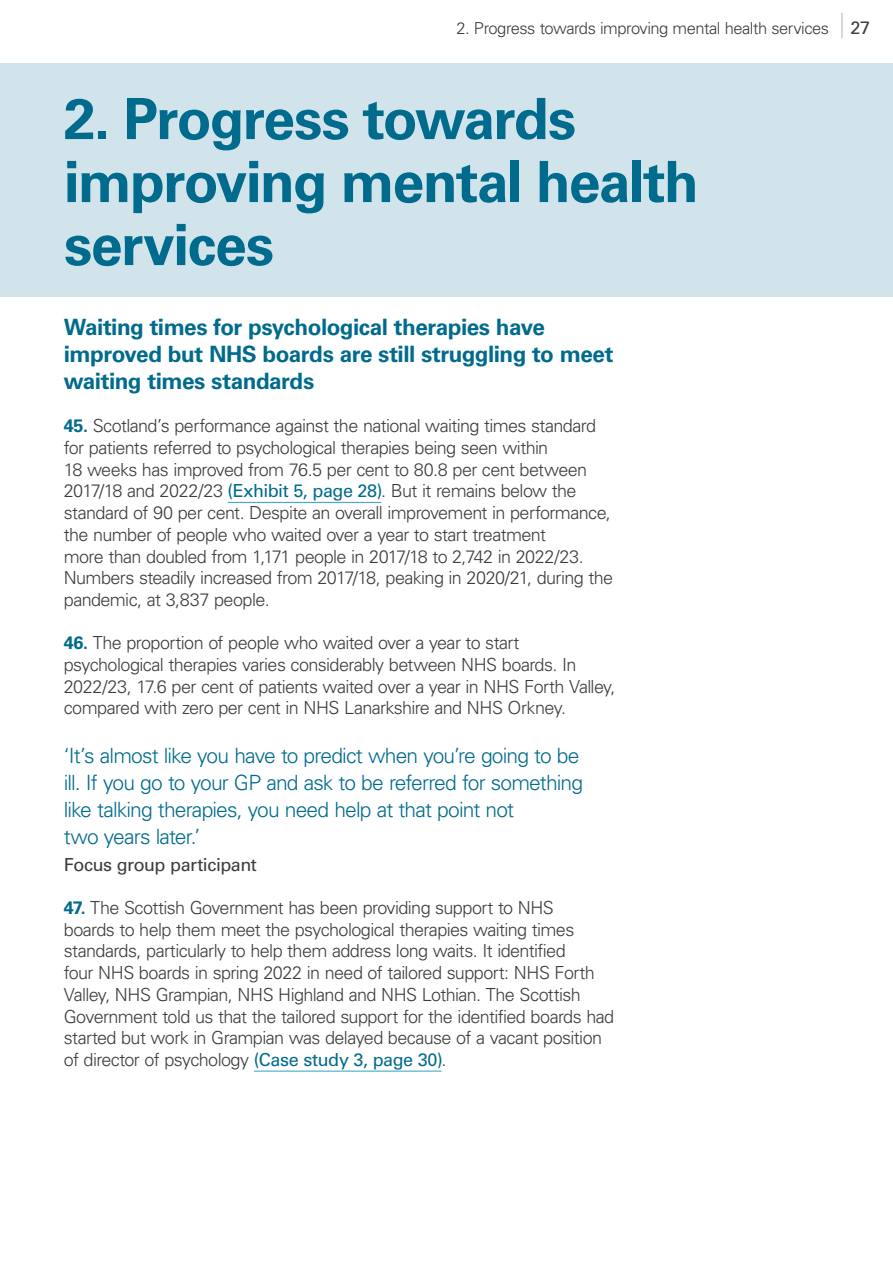
<style>
.page{position:relative;width:893px;height:1263px;background:#fff}
.page>*{position:absolute;margin:0;border:0;box-sizing:border-box;transform-origin:0 0}
.AS-P01-Chapter_head{font:700 57px/63px "Univers LT Pro 65";letter-spacing:-.03em;color:#006b8d}
.AS-P03-Subhead_1{font:700 22.5px/27px "Univers LT Pro 65";letter-spacing:-.025em;color:#006b8d}
.AS-P39-Quote___inbody{font:300 21px/27px "Univers LT Pro 45";letter-spacing:-.04em;color:#006b8d}
.AS-P07-Body_numbered{font:300 18px/21.8px "Univers LT Pro 45";letter-spacing:-.035em;color:#3c3c3b}
.AS-P40-Quote_-_inbody_reference{font:18px "Univers LT Pro 55 Roman";letter-spacing:-.025em;color:#3c3c3b}
.t1{font:300 16.5px "Univers LT Pro 45";letter-spacing:-.03em;color:#3c3c3b}
.s1{font-family:"Univers LT Pro 55 Roman";font-weight:400;font-size:18px}
.s2{font-family:"Univers LT Pro 65";font-weight:700;color:#006b8d}
.s3{font-family:"Univers LT Pro 55 Roman";font-weight:400;color:#006b8d}
</style>
<div class="page">
<svg style="left:842px;top:13px;width:1px;height:25px"></svg>
<div style="left:0;top:64px;width:893px;height:233px;background:#d1e4eb"></div>
<hr style="left:228px;top:502px;width:153px;height:1px;background:#2da1c2">
<hr style="left:254px;top:1071px;width:188px;height:1px;background:#2da1c2">
<p class="t1" style="left:457px;top:17px;width:415px">2. Progress towards improving mental health services <span class="s1">27</span></p>
<h2 class="AS-P01-Chapter_head" style="left:64px;top:85px;width:636px">2. Progress towards improving mental health services</h2>
<h3 class="AS-P03-Subhead_1" style="left:64px;top:313px;width:551px">Waiting times for psychological therapies have improved but NHS boards are still struggling to meet waiting times standards</h3>
<p class="AS-P07-Body_numbered" style="left:64px;top:414px;width:551px"><span class="s2">45.</span> Scotland’s performance against the national waiting times standard for patients referred to psychological therapies being seen within<br>18 weeks has improved from 76.5 per cent to 80.8 per cent between 2017/18 and 2022/23 <span class="s3">(Exhibit 5, page 28)</span>. But it remains below the standard of 90 per cent. Despite an overall improvement in performance, the number of people who waited over a year to start treatment<br>more than doubled from 1,171 people in 2017/18 to 2,742 in 2022/23.<br>Numbers steadily increased from 2017/18, peaking in 2020/21, during the pandemic, at 3,837 people.</p>
<p class="AS-P07-Body_numbered" style="left:64px;top:631px;width:553px"><span class="s2">46.</span> The proportion of people who waited over a year to start psychological therapies varies considerably between NHS boards. In 2022/23, 17.6 per cent of patients waited over a year in NHS Forth Valley, compared with zero per cent in NHS Lanarkshire and NHS Orkney.</p>
<p class="AS-P39-Quote___inbody" style="left:64px;top:741px;width:521px">‘It’s almost like you have to predict when you’re going to be ill. If you go to your GP and ask to be referred for something like talking therapies, you need help at that point not<br>two years later.’</p>
<p class="AS-P40-Quote_-_inbody_reference" style="left:64px;top:852px;width:195px">Focus group participant</p>
<p class="AS-P07-Body_numbered" style="left:64px;top:896px;width:552px"><span class="s2">47.</span> The Scottish Government has been providing support to NHS<br>boards to help them meet the psychological therapies waiting times standards, particularly to help them address long waits. It identified<br>four NHS boards in spring 2022 in need of tailored support: NHS Forth Valley, NHS Grampian, NHS Highland and NHS Lothian. The Scottish Government told us that the tailored support for the identified boards had started but work in Grampian was delayed because of a vacant position of director of psychology <span class="s3">(Case study 3, page 30)</span>.</p>
</div>
